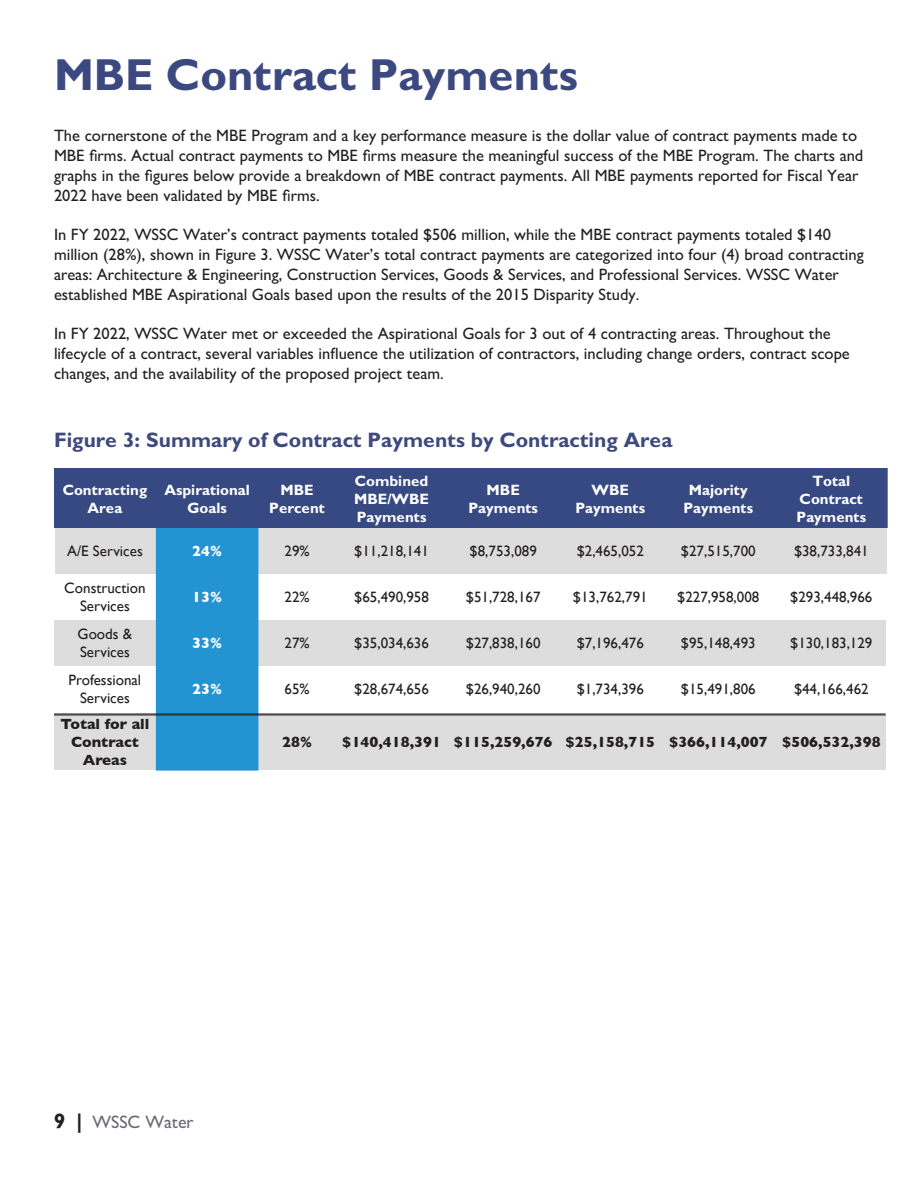
<style>
.page{position:relative;width:918px;height:1188px;background:#fff}
.page>*{position:absolute;margin:0;border:0;box-sizing:border-box;transform-origin:0 0}
.t1{font:700 45px "Gill Sans";color:#3c4981}
.t2{font:700 21px "Gill Sans";color:#3e4a7d}
.t3{font:500 18px "Gill Sans";color:#676c73}
.t4{font:500 16.5px/19.8px "Gill Sans";color:#231f20}
.t5{font:15px/18px "Gill Sans";color:#231f20;text-align:center}
.t6{font:700 15px/18px "Gill Sans";color:#fff;text-align:center}
.t7{font:700 15px/18px "Gill Sans";color:#231f20;text-align:center}
.t8{font:700 15px "Gill Sans";color:#fff}
.s1{font-weight:700;font-size:21px;color:#231f20}
</style>
<div class="page">
<div style="left:55px;top:528px;width:832px;height:45px;background:#dedddd"></div>
<div style="left:54px;top:621px;width:832px;height:45px;background:#dedddd"></div>
<div style="left:54px;top:715px;width:832px;height:55px;background:#dedddd"></div>
<div style="left:54px;top:468px;width:834px;height:60px;background:#374982"></div>
<div style="left:156px;top:528px;width:102px;height:243px;background:#2393d1"></div>
<hr style="left:54px;top:714px;width:832px;height:1px;background:#231f20">
<hr style="left:54px;top:715px;width:832px;height:1px;background:#231f20">
<p class="t1" style="left:54px;top:47px;width:525px">MBE Contract Payments</p>
<p class="t4" style="left:54px;top:126px;width:811px">The cornerstone of the MBE Program and a key performance measure is the dollar value of contract payments made to MBE firms. Actual contract payments to MBE firms measure the meaningful success of the MBE Program. The charts and graphs in the figures below provide a breakdown of MBE contract payments. All MBE payments reported for Fiscal Year 2022 have been validated by MBE firms.</p>
<p class="t4" style="left:54px;top:225px;width:811px">In FY 2022, WSSC Water’s contract payments totaled $506 million, while the MBE contract payments totaled $140 million (28%), shown in Figure 3. WSSC Water’s total contract payments are categorized into four (4) broad contracting areas: Architecture &amp; Engineering, Construction Services, Goods &amp; Services, and Professional Services. WSSC Water established MBE Aspirational Goals based upon the results of the 2015 Disparity Study.</p>
<p class="t4" style="left:54px;top:324px;width:797px">In FY 2022, WSSC Water met or exceeded the Aspirational Goals for 3 out of 4 contracting areas. Throughout the lifecycle of a contract, several variables influence the utilization of contractors, including change orders, contract scope changes, and the availability of the proposed project team.</p>
<p class="t2" style="left:54px;top:427px;width:620px">Figure 3: Summary of Contract Payments by Contracting Area</p>
<p class="t6" style="left:63px;top:481px;width:86px">Contracting<br>Area</p>
<p class="t6" style="left:164px;top:481px;width:87px">Aspirational<br>Goals</p>
<p class="t6" style="left:269px;top:481px;width:57px">MBE<br>Percent</p>
<p class="t6" style="left:354px;top:472px;width:76px;text-align:justify">Combined MBE/WBE Payments</p>
<p class="t6" style="left:468px;top:481px;width:71px">MBE<br>Payments</p>
<p class="t6" style="left:576px;top:481px;width:71px">WBE<br>Payments</p>
<p class="t6" style="left:684px;top:481px;width:71px">Majority<br>Payments</p>
<p class="t6" style="left:797px;top:472px;width:71px">Total<br>Contract<br>Payments</p>
<p class="t5" style="left:67px;top:542px;width:77px">A/E Services</p>
<p class="t8" style="left:192px;top:539px;width:31px">24%</p>
<p class="t5" style="left:285px;top:542px;width:27px">29%</p>
<p class="t5" style="left:354px;top:542px;width:76px">$11,218,141</p>
<p class="t5" style="left:470px;top:542px;width:69px">$8,753,089</p>
<p class="t5" style="left:577px;top:542px;width:69px">$2,465,052</p>
<p class="t5" style="left:681px;top:542px;width:76px">$27,515,700</p>
<p class="t5" style="left:794px;top:542px;width:76px">$38,733,841</p>
<p class="t5" style="left:64px;top:579px;width:83px">Construction<br>Services</p>
<p class="t8" style="left:192px;top:585px;width:31px">13%</p>
<p class="t5" style="left:285px;top:588px;width:27px">22%</p>
<p class="t5" style="left:354px;top:588px;width:76px">$65,490,958</p>
<p class="t5" style="left:466px;top:588px;width:76px">$51,728,167</p>
<p class="t5" style="left:573px;top:588px;width:76px">$13,762,791</p>
<p class="t5" style="left:677px;top:588px;width:84px">$227,958,008</p>
<p class="t5" style="left:790px;top:588px;width:84px">$293,448,966</p>
<p class="t5" style="left:78px;top:625px;width:56px;text-align:left">Goods &amp;<br>Services</p>
<p class="t8" style="left:192px;top:631px;width:31px">33%</p>
<p class="t5" style="left:285px;top:634px;width:27px">27%</p>
<p class="t5" style="left:354px;top:634px;width:76px">$35,034,636</p>
<p class="t5" style="left:466px;top:634px;width:76px">$27,838,160</p>
<p class="t5" style="left:577px;top:634px;width:69px">$7,196,476</p>
<p class="t5" style="left:681px;top:634px;width:76px">$95,148,493</p>
<p class="t5" style="left:790px;top:634px;width:84px">$130,183,129</p>
<p class="t5" style="left:69px;top:671px;width:74px">Professional<br>Services</p>
<p class="t8" style="left:192px;top:677px;width:31px">23%</p>
<p class="t5" style="left:285px;top:680px;width:27px">65%</p>
<p class="t5" style="left:354px;top:680px;width:76px">$28,674,656</p>
<p class="t5" style="left:466px;top:680px;width:76px">$26,940,260</p>
<p class="t5" style="left:577px;top:680px;width:69px">$1,734,396</p>
<p class="t5" style="left:681px;top:680px;width:76px">$15,491,806</p>
<p class="t5" style="left:794px;top:680px;width:76px">$44,166,462</p>
<p class="t7" style="left:60px;top:714px;width:90px">Total for all<br>Contract<br>Areas</p>
<p class="t7" style="left:282px;top:732px;width:31px">28%</p>
<p class="t7" style="left:342px;top:732px;width:100px">$140,418,391</p>
<p class="t7" style="left:454px;top:732px;width:100px">$115,259,676</p>
<p class="t7" style="left:565px;top:732px;width:91px">$25,158,715</p>
<p class="t7" style="left:669px;top:732px;width:100px">$366,114,007</p>
<p class="t7" style="left:782px;top:732px;width:100px">$506,532,398</p>
<p class="t3" style="left:54px;top:1111px;width:141px"><span class="s1">9 |</span> WSSC Water</p>
</div>
